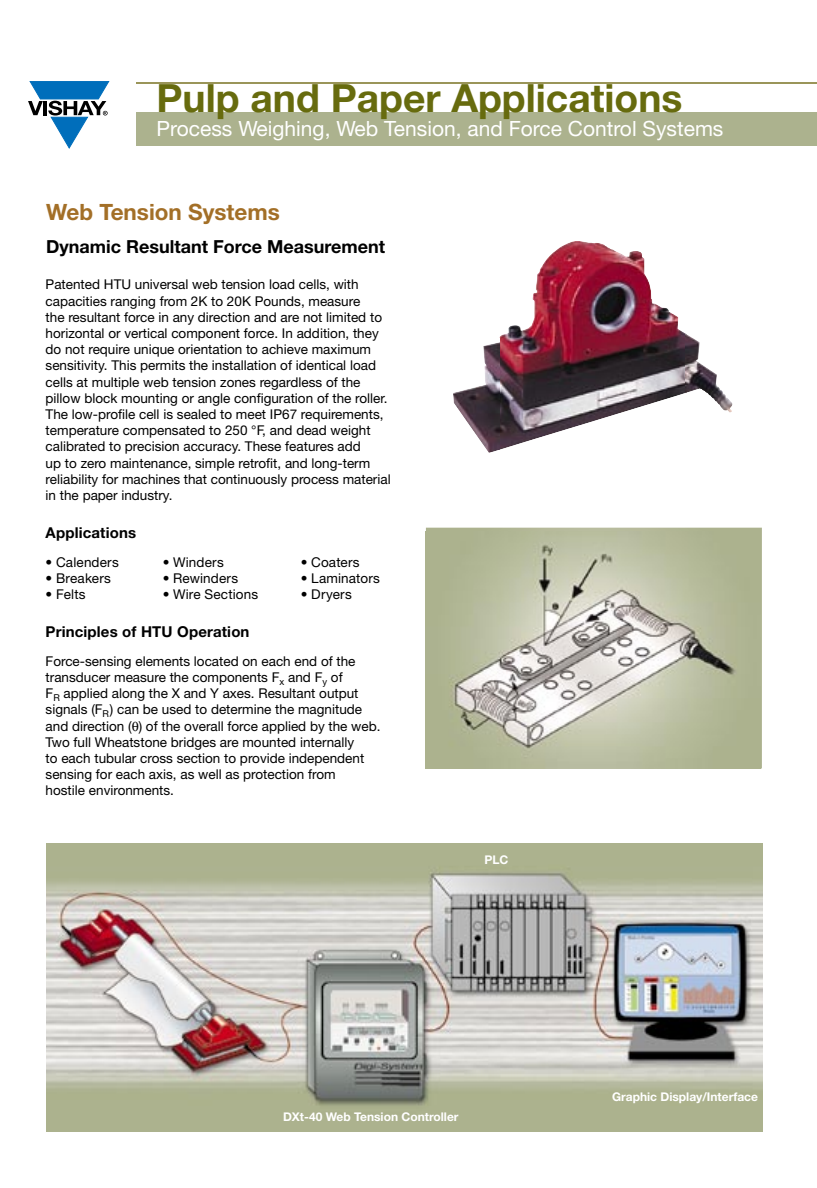
<style>
.page{position:relative;width:817px;height:1188px;background:#fff}
.page>*{position:absolute;margin:0;border:0;box-sizing:border-box;transform-origin:0 0}
.t1{font:700 39px "Helvetica Neue LT Std";color:#676b0e}
.t2{font:700 22.5px "Helvetica Neue LT Std";color:#a36f27}
.t3{font:21px "Helvetica Neue LT Std";color:#fff}
.t4{font:700 18px "Helvetica Neue LT Std";color:#000}
.t5{font:700 15px "Helvetica Neue LT Std";letter-spacing:.01em;color:#000}
.t6{font:13.5px/16.2px "Helvetica Neue LT Std";color:#000}
.t7{font:700 12px "Helvetica Neue LT Std";color:#fff}
</style>
<div class="page">
<svg style="left:28px;top:81px;width:81px;height:67px"></svg>
<div style="left:136px;top:112px;width:681px;height:33px;background:#acb28e"></div>
<hr style="left:136px;top:82px;width:681px;height:1px;background:#9a9559">
<img style="left:426px;top:531px;width:334px;height:237px">
<img style="left:47px;top:844px;width:715px;height:288px">
<img style="left:500px;top:241px;width:185px;height:209px">
<img style="left:453px;top:337px;width:47px;height:116px">
<img style="left:685px;top:333px;width:47px;height:80px">
<h1 class="t1" style="left:157px;top:74px;width:527px">Pulp and Paper Applications</h1>
<h3 class="t3" style="left:157px;top:116px;width:568px">Process Weighing, Web Tension, and Force Control Systems</h3>
<h2 class="t2" style="left:46px;top:198px;width:235px">Web Tension Systems</h2>
<h3 class="t4" style="left:46px;top:235px;width:340px">Dynamic Resultant Force Measurement</h3>
<p class="t6" style="left:46px;top:276px;width:346px">Patented HTU universal web tension load cells, with capacities ranging from 2K to 20K Pounds, measure<br>the resultant force in any direction and are not limited to horizontal or vertical component force. In addition, they do not require unique orientation to achieve maximum sensitivity. This permits the installation of identical load cells at multiple web tension zones regardless of the pillow block mounting or angle configuration of the roller.<br>The low-profile cell is sealed to meet IP67 requirements, temperature compensated to 250 °F, and dead weight calibrated to precision accuracy. These features add<br>up to zero maintenance, simple retrofit, and long-term reliability for machines that continuously process material in the paper industry.</p>
<p class="t5" style="left:46px;top:523px;width:92px">Applications</p>
<p class="t6" style="left:46px;top:554px;width:75px">• Calenders</p>
<p class="t6" style="left:163px;top:554px;width:63px">• Winders</p>
<p class="t6" style="left:301px;top:554px;width:60px">• Coaters</p>
<p class="t6" style="left:46px;top:570px;width:67px">• Breakers</p>
<p class="t6" style="left:163px;top:570px;width:77px">• Rewinders</p>
<p class="t6" style="left:301px;top:570px;width:81px">• Laminators</p>
<p class="t6" style="left:46px;top:586px;width:41px">• Felts</p>
<p class="t6" style="left:163px;top:586px;width:97px">• Wire Sections</p>
<p class="t6" style="left:301px;top:586px;width:53px">• Dryers</p>
<p class="t5" style="left:46px;top:622px;width:205px">Principles of HTU Operation</p>
<p class="t6" style="left:46px;top:653px;width:336px">Force-sensing elements located on each end of the transducer measure the components F<sub>x</sub> and F<sub>y</sub> of<br>F<sub>R</sub> applied along the X and Y axes. Resultant output signals (F<sub>R</sub>) can be used to determine the magnitude and direction ( ) of the overall force applied by the web.<br>Two full Wheatstone bridges are mounted internally<br>to each tubular cross section to provide independent sensing for each axis, as well as protection from<br>hostile environments.</p>
<p class="t7" style="left:484px;top:853px;width:26px">PLC</p>
<p class="t7" style="left:283px;top:1109px;width:177px">DXt-40 Web Tension Controller</p>
<p class="t7" style="left:612px;top:1089px;width:147px">Graphic Display/Interface</p>
</div>
